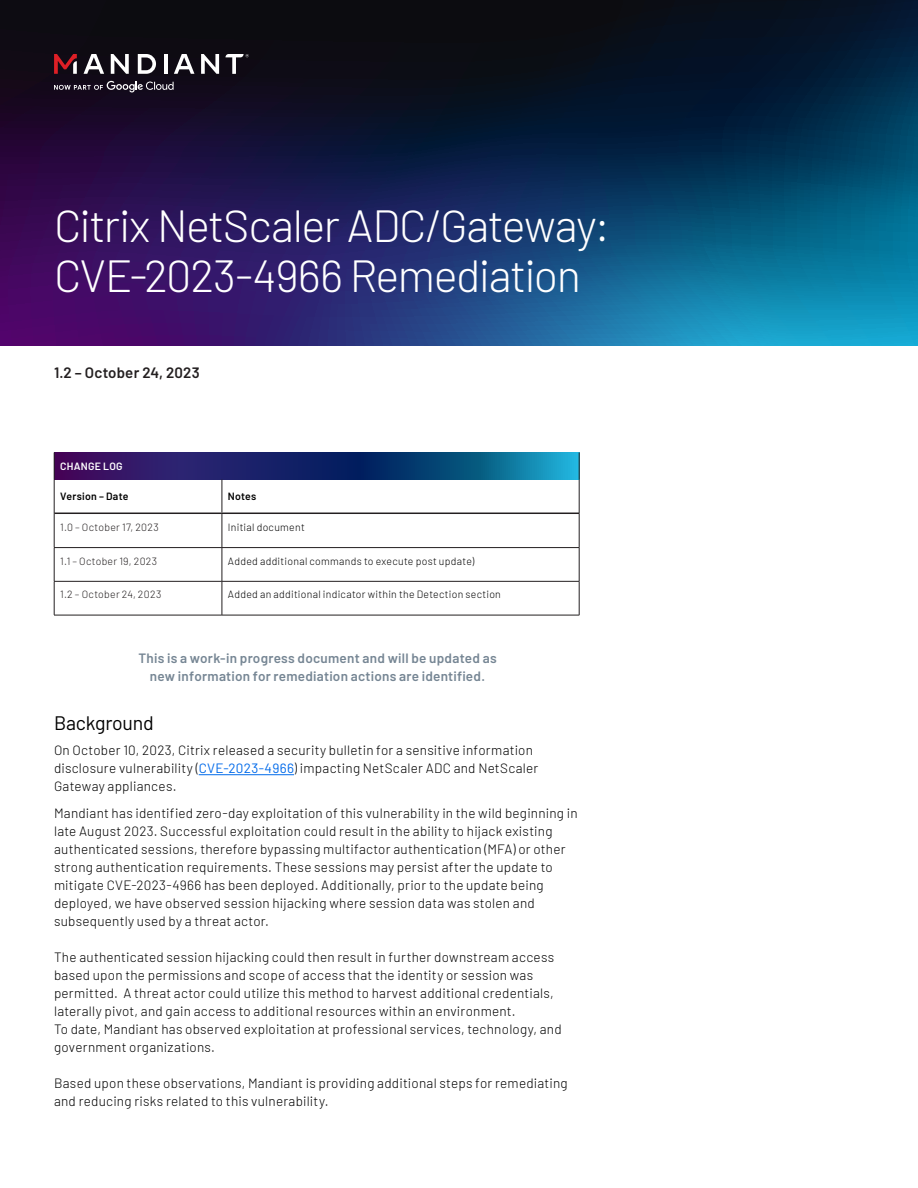
<style>
.page{position:relative;width:918px;height:1188px;background:#fff}
.page>*{position:absolute;margin:0;border:0;box-sizing:border-box;transform-origin:0 0}
.Headline{font:300 45px "Barlow";letter-spacing:-.03em;color:#fff}
.Subhead_L1{font:19.5px "Barlow";letter-spacing:-.01em;color:#000}
.Headline-2{font:600 15px "Barlow";letter-spacing:.01em;color:#231f20}
.Body_Before_Bullet_List{font:300 13.5px/18px "Barlow";letter-spacing:.015em;color:#000}
.Body{font:300 13.5px/18px "Barlow";letter-spacing:.015em;color:#000}
.Subhead_L2{font:600 13.5px/18px "Barlow";letter-spacing:.02em;color:#768694;text-align:center}
.Table_Body_Text_Light{font:300 10.5px "Barlow";letter-spacing:.03em;color:#000}
.Body-2{font:300 10.5px "Barlow";letter-spacing:.03em;color:#231f20}
.Table_Column_Head{font:600 10.5px "Barlow";letter-spacing:.025em;color:#000}
.Table_Column_Head-2{font:600 10.5px "Barlow";letter-spacing:.025em;color:#fff}
.s1{font-weight:400;color:#006aea}
</style>
<div class="page">
<svg style="left:0;top:0;width:918px;height:346px;background:#152951"></svg>
<svg style="left:54px;top:81px;width:120px;height:11px"></svg>
<svg style="left:84px;top:54px;width:20px;height:20px"></svg>
<svg style="left:111px;top:54px;width:18px;height:20px"></svg>
<svg style="left:138px;top:54px;width:18px;height:20px"></svg>
<hr style="left:164px;top:54px;width:3px;height:20px;background:#fff">
<svg style="left:174px;top:54px;width:20px;height:20px"></svg>
<svg style="left:201px;top:54px;width:18px;height:20px"></svg>
<svg style="left:225px;top:54px;width:24px;height:20px"></svg>
<svg style="left:54px;top:54px;width:23px;height:20px"></svg>
<hr style="left:199px;top:774px;width:95px;height:1px;background:#006aea">
<svg style="left:55px;top:453px;width:524px;height:27px;background:#193876"></svg>
<hr style="left:54px;top:480px;width:1px;height:33px;background:#231f20">
<hr style="left:54px;top:513px;width:1px;height:34px;background:#231f20">
<hr style="left:54px;top:547px;width:168px;height:1px;background:#231f20">
<hr style="left:54px;top:548px;width:1px;height:33px;background:#231f20">
<hr style="left:54px;top:581px;width:168px;height:1px;background:#231f20">
<hr style="left:54px;top:582px;width:1px;height:33px;background:#231f20">
<hr style="left:54px;top:615px;width:168px;height:1px;background:#231f20">
<hr style="left:222px;top:480px;width:1px;height:33px;background:#231f20">
<hr style="left:579px;top:480px;width:1px;height:33px;background:#231f20">
<hr style="left:222px;top:514px;width:1px;height:33px;background:#231f20">
<hr style="left:579px;top:513px;width:1px;height:34px;background:#231f20">
<hr style="left:222px;top:547px;width:357px;height:1px;background:#231f20">
<hr style="left:222px;top:548px;width:1px;height:33px;background:#231f20">
<hr style="left:579px;top:548px;width:1px;height:33px;background:#231f20">
<hr style="left:222px;top:581px;width:357px;height:1px;background:#231f20">
<hr style="left:222px;top:582px;width:1px;height:33px;background:#231f20">
<hr style="left:579px;top:582px;width:1px;height:33px;background:#231f20">
<hr style="left:222px;top:615px;width:357px;height:1px;background:#231f20">
<svg style="left:54px;top:453px;width:1px;height:27px"></svg>
<svg style="left:579px;top:453px;width:1px;height:27px"></svg>
<hr style="left:54px;top:513px;width:168px;height:1px;background:#231f20">
<hr style="left:222px;top:513px;width:357px;height:1px;background:#231f20">
<p class="Headline" style="left:54px;top:194px;width:557px">Citrix NetScaler ADC/Gateway:</p>
<p class="Headline" style="left:54px;top:243px;width:529px">CVE-2023-4966 Remediation</p>
<p class="Headline-2" style="left:54px;top:362px;width:147px">1.2 – October 24, 2023</p>
<p class="Table_Column_Head-2" style="left:60px;top:458px;width:64px">CHANGE LOG</p>
<p class="Table_Column_Head" style="left:60px;top:489px;width:70px">Version – Date</p>
<p class="Table_Column_Head" style="left:228px;top:489px;width:30px">Notes</p>
<p class="Body-2" style="left:60px;top:520px;width:100px">1.0 – October 17, 2023</p>
<p class="Table_Body_Text_Light" style="left:228px;top:520px;width:78px">Initial document</p>
<p class="Body-2" style="left:60px;top:553px;width:99px">1.1 – October 19, 2023</p>
<p class="Table_Body_Text_Light" style="left:228px;top:553px;width:248px">Added additional commands to execute post update)</p>
<p class="Body-2" style="left:60px;top:587px;width:103px">1.2 – October 24, 2023</p>
<p class="Table_Body_Text_Light" style="left:228px;top:587px;width:275px">Added an additional indicator within the Detection section</p>
<p class="Subhead_L2" style="left:138px;top:648px;width:360px">This is a work-in progress document and will be updated as new information for remediation actions are identified.</p>
<p class="Subhead_L1" style="left:54px;top:709px;width:101px">Background</p>
<p class="Body" style="left:54px;top:740px;width:486px">On October 10, 2023, Citrix released a security bulletin for a sensitive information disclosure vulnerability (<span class="s1">CVE-2023-4966</span>) impacting NetScaler ADC and NetScaler<br>Gateway appliances.</p>
<p class="Body_Before_Bullet_List" style="left:54px;top:803px;width:525px">Mandiant has identified zero-day exploitation of this vulnerability in the wild beginning in late August 2023. Successful exploitation could result in the ability to hijack existing authenticated sessions, therefore bypassing multifactor authentication (MFA) or other strong authentication requirements. These sessions may persist after the update to mitigate CVE-2023-4966 has been deployed. Additionally, prior to the update being deployed, we have observed session hijacking where session data was stolen and subsequently used by a threat actor.</p>
<p class="Body_Before_Bullet_List" style="left:54px;top:947px;width:502px">The authenticated session hijacking could then result in further downstream access based upon the permissions and scope of access that the identity or session was permitted. A threat actor could utilize this method to harvest additional credentials, laterally pivot, and gain access to additional resources within an environment.</p>
<p class="Body_Before_Bullet_List" style="left:54px;top:1019px;width:509px">To date, Mandiant has observed exploitation at professional services, technology, and government organizations.</p>
<p class="Body_Before_Bullet_List" style="left:54px;top:1073px;width:515px">Based upon these observations, Mandiant is providing additional steps for remediating and reducing risks related to this vulnerability.</p>
</div>
